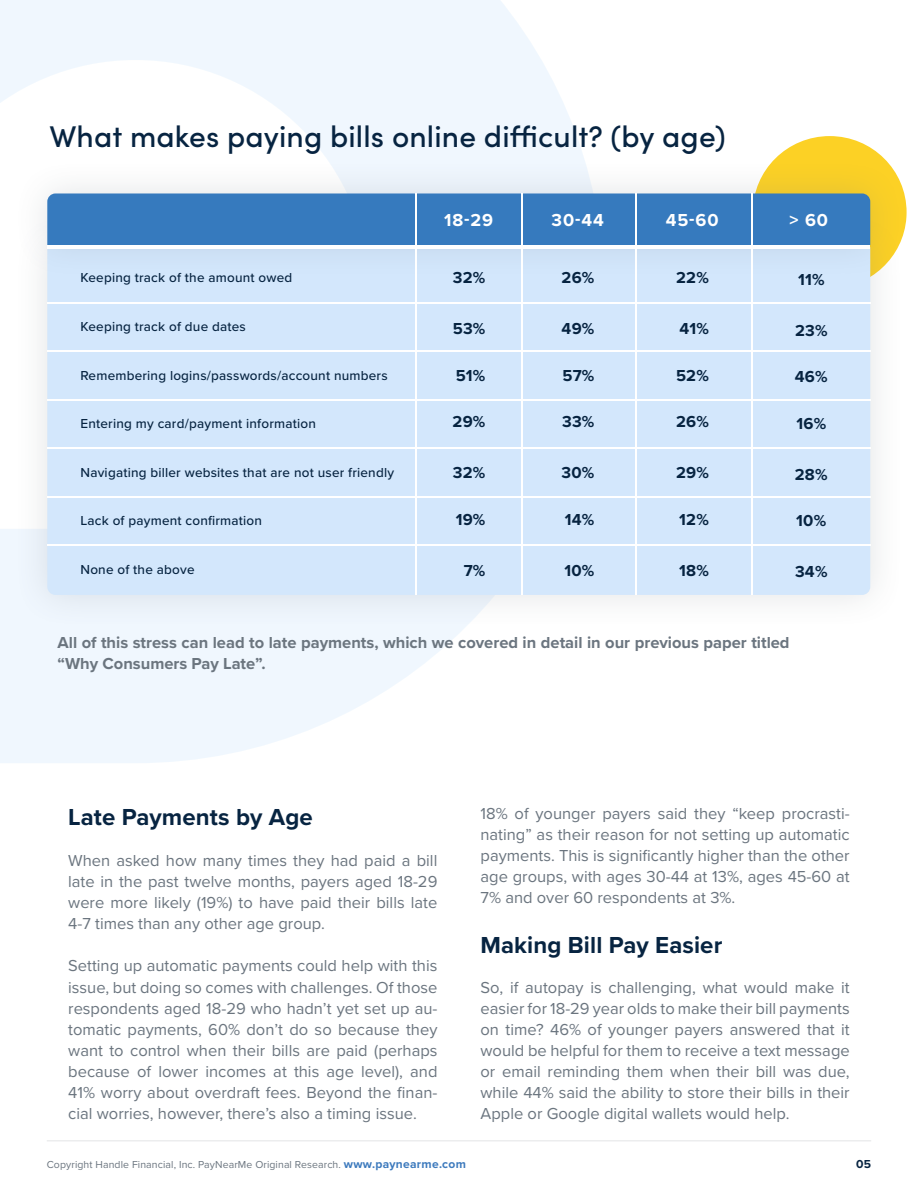
<style>
.page{position:relative;width:918px;height:1188px;background:#fff}
.page>*{position:absolute;margin:0;border:0;box-sizing:border-box;transform-origin:0 0}
.t1{font:500 30px "Sofia Pro";letter-spacing:.005em;color:#072441}
.t2{font:700 24px "Proxima Nova";letter-spacing:.005em;color:#072441}
.t3{font:700 18px "Proxima Nova";letter-spacing:.05em;color:#fff}
.t4{font:16.5px/21.1px "Proxima Nova";color:#6b757f;text-align:justify}
.t5{font:700 16.5px/21px "Proxima Nova";color:#6b757f}
.t6{font:700 16.5px "Proxima Nova";letter-spacing:.015em;color:#072441}
.t7{font:500 13.5px "Proxima Nova";letter-spacing:.015em;color:#072441}
.t8{font:700 12px "Proxima Nova";color:#072441}
.t9{font:10.5px "Proxima Nova";letter-spacing:.01em;color:#6b757f}
.s1{font-weight:700;font-size:12px;color:#3d7abd}
</style>
<div class="page">
<svg style="left:0;top:0;width:576px;height:763px;fill:#f0f7fe"></svg>
<hr style="left:47px;top:1140px;width:824px;height:1px;background:#6b757f">
<div style="left:13px;top:212px;width:892px;height:417px;background:#6b757f;opacity:.2"></div>
<div style="left:47px;top:288px;width:823px;height:307px;background:#d3e7fc"></div>
<div style="left:13px;top:159px;width:892px;height:121px;background:#fdfdfd"></div>
<svg style="left:47px;top:136px;width:860px;height:152px"></svg>
<hr style="left:47px;top:245px;width:823px;height:4px;background:#fff">
<hr style="left:415px;top:193px;width:1px;height:402px;background:#fff">
<hr style="left:521px;top:193px;width:2px;height:402px;background:#fff">
<hr style="left:635px;top:193px;width:2px;height:402px;background:#fff">
<hr style="left:751px;top:193px;width:2px;height:402px;background:#fff">
<hr style="left:47px;top:302px;width:823px;height:2px;background:#fff">
<hr style="left:47px;top:350px;width:823px;height:2px;background:#fff">
<hr style="left:47px;top:399px;width:823px;height:2px;background:#fff">
<hr style="left:47px;top:447px;width:823px;height:2px;background:#fff">
<hr style="left:47px;top:496px;width:823px;height:2px;background:#fff">
<hr style="left:47px;top:545px;width:823px;height:1px;background:#fff">
<p class="t1" style="left:49px;top:114px;width:678px">What makes paying bills online difficult? (by age)</p>
<p class="t7" style="left:81px;top:268px;width:213px">Keeping track of the amount owed</p>
<p class="t7" style="left:81px;top:316px;width:167px">Keeping track of due dates</p>
<p class="t7" style="left:81px;top:365px;width:309px">Remembering logins/passwords/account numbers</p>
<p class="t7" style="left:81px;top:414px;width:237px">Entering my card/payment information</p>
<p class="t7" style="left:81px;top:462px;width:315px">Navigating biller websites that are not user friendly</p>
<p class="t7" style="left:81px;top:511px;width:183px">Lack of payment confirmation</p>
<p class="t7" style="left:81px;top:559px;width:116px">None of the above</p>
<p class="t3" style="left:444px;top:207px;width:51px">18-29</p>
<p class="t3" style="left:552px;top:207px;width:54px">30-44</p>
<p class="t3" style="left:666px;top:207px;width:54px">45-60</p>
<p class="t3" style="left:790px;top:207px;width:40px">&gt; 60</p>
<p class="t6" style="left:453px;top:265px;width:34px">32%</p>
<p class="t6" style="left:453px;top:316px;width:34px">53%</p>
<p class="t6" style="left:456px;top:363px;width:31px">51%</p>
<p class="t6" style="left:453px;top:409px;width:34px">29%</p>
<p class="t6" style="left:453px;top:460px;width:34px">32%</p>
<p class="t6" style="left:456px;top:507px;width:31px">19%</p>
<p class="t6" style="left:464px;top:558px;width:23px">7%</p>
<p class="t6" style="left:562px;top:265px;width:34px">26%</p>
<p class="t6" style="left:562px;top:316px;width:34px">49%</p>
<p class="t6" style="left:562px;top:363px;width:34px">57%</p>
<p class="t6" style="left:562px;top:409px;width:34px">33%</p>
<p class="t6" style="left:562px;top:460px;width:34px">30%</p>
<p class="t6" style="left:565px;top:507px;width:31px">14%</p>
<p class="t6" style="left:564px;top:558px;width:31px">10%</p>
<p class="t6" style="left:676px;top:265px;width:34px">22%</p>
<p class="t6" style="left:679px;top:316px;width:31px">41%</p>
<p class="t6" style="left:676px;top:363px;width:34px">52%</p>
<p class="t6" style="left:676px;top:409px;width:34px">26%</p>
<p class="t6" style="left:676px;top:460px;width:34px">29%</p>
<p class="t6" style="left:679px;top:507px;width:31px">12%</p>
<p class="t6" style="left:679px;top:558px;width:31px">18%</p>
<p class="t6" style="left:798px;top:267px;width:28px">11%</p>
<p class="t6" style="left:795px;top:318px;width:34px">23%</p>
<p class="t6" style="left:795px;top:364px;width:34px">46%</p>
<p class="t6" style="left:796px;top:411px;width:31px">16%</p>
<p class="t6" style="left:795px;top:462px;width:34px">28%</p>
<p class="t6" style="left:796px;top:508px;width:31px">10%</p>
<p class="t6" style="left:795px;top:559px;width:34px">34%</p>
<p class="t5" style="left:58px;top:632px;width:734px">All of this stress can lead to late payments, which we covered in detail in our previous paper titled “Why Consumers Pay Late”.</p>
<p class="t2" style="left:68px;top:799px;width:246px">Late Payments by Age</p>
<p class="t4" style="left:68px;top:849px;width:371px">When asked how many times they had paid a bill late in the past twelve months, payers aged 18-29 were more likely (19%) to have paid their bills late 4-7 times than any other age group.</p>
<p class="t4" style="left:68px;top:955px;width:371px">Setting up automatic payments could help with this issue, but doing so comes with challenges. Of those respondents aged 18-29 who hadn’t yet set up au&shy;tomatic payments, 60% don’t do so because they want to control when their bills are paid (perhaps because of lower incomes at this age level), and 41% worry about overdraft fees. Beyond the finan&shy;cial worries, however, there’s also a timing issue.</p>
<p class="t4" style="left:481px;top:802px;width:371px">18% of younger payers said they “keep procrasti&shy;nating” as their reason for not setting up automatic payments. This is significantly higher than the other age groups, with ages 30-44 at 13%, ages 45-60 at 7% and over 60 respondents at 3%.</p>
<p class="t2" style="left:481px;top:927px;width:243px">Making Bill Pay Easier</p>
<p class="t4" style="left:481px;top:977px;width:371px">So, if autopay is challenging, what would make it easier for 18-29 year olds to make their bill payments on time? 46% of younger payers answered that it would be helpful for them to receive a text message or email reminding them when their bill was due, while 44% said the ability to store their bills in their Apple or Google digital wallets would help.</p>
<p class="t9" style="left:47px;top:1156px;width:421px">Copyright Handle Financial, Inc. PayNearMe Original Research. <span class="s1">www.paynearme.com</span></p>
<p class="t8" style="left:856px;top:1155px;width:17px">05</p>
</div>
